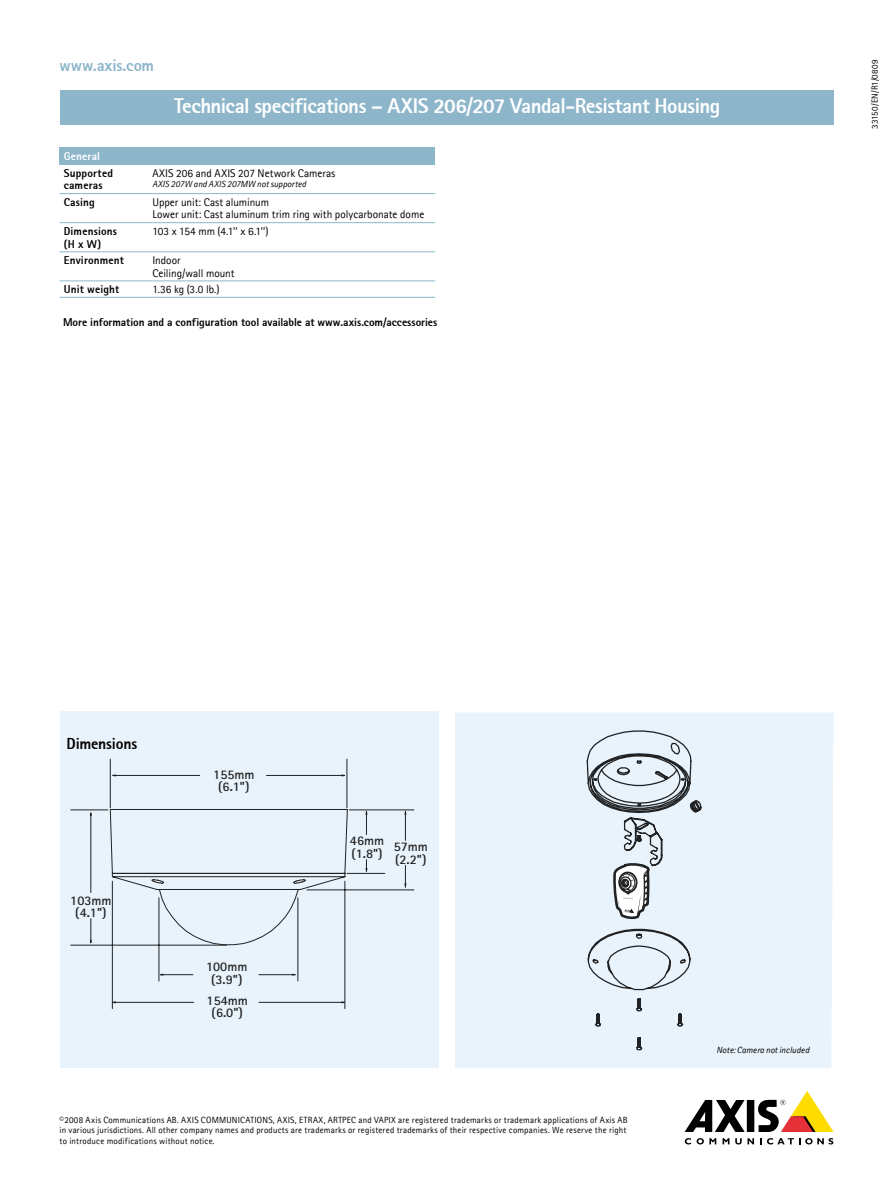
<style>
.page{position:relative;width:893px;height:1191px;background:#fff}
.page>*{position:absolute;margin:0;border:0;box-sizing:border-box;transform-origin:0 0}
.t1{font:800 21px "Agfa Rotis Sans Serif";letter-spacing:-.025em;color:#fff}
.t2{font:800 16.5px "Agfa Rotis Sans Serif";letter-spacing:-.005em;color:#8db6cb}
.t3{font:800 15.75px "Agfa Rotis Sans Serif";letter-spacing:-.015em;color:#000}
.t4{font:700 13.2px/12.3px "Agfa Rotis Sans Serif";color:#212223;text-align:center}
.t5{font:11.25px/12.8px "Agfa Rotis Sans Serif";letter-spacing:-.005em;color:#000}
.t6{font:800 11.25px/12.8px "Agfa Rotis Sans Serif";letter-spacing:.005em;color:#000}
.t7{font:800 11.25px "Agfa Rotis Sans Serif";letter-spacing:.015em;color:#fff}
.t8{font:9px/10.8px "Agfa Rotis Sans Serif";letter-spacing:.02em;color:#000}
.t9{font:italic 9px "Agfa Rotis Sans Serif";letter-spacing:.005em;color:#000}
</style>
<div class="page">
<div style="left:747px;top:1100px;width:7px;height:32px;background:#000"></div>
<svg style="left:685px;top:1100px;width:60px;height:32px"></svg>
<svg style="left:758px;top:1091px;width:75px;height:41px"></svg>
<svg style="left:685px;top:1138px;width:6px;height:6px"></svg>
<svg style="left:697px;top:1138px;width:19px;height:6px"></svg>
<svg style="left:723px;top:1138px;width:6px;height:6px"></svg>
<svg style="left:735px;top:1138px;width:19px;height:6px"></svg>
<svg style="left:760px;top:1138px;width:73px;height:6px"></svg>
<div style="left:60px;top:91px;width:773px;height:34px;background:#8db6cb"></div>
<div style="left:455px;top:712px;width:378px;height:356px;background:#e8f3fb"></div>
<svg style="left:587px;top:730px;width:115px;height:320px;background:#d2dce3"></svg>
<div style="left:60px;top:711px;width:378px;height:357px;background:#e8f3fb"></div>
<svg style="left:109px;top:808px;width:239px;height:137px"></svg>
<hr style="left:110px;top:759px;width:1px;height:49px;background:#212223">
<hr style="left:347px;top:759px;width:1px;height:49px;background:#212223">
<hr style="left:349px;top:809px;width:65px;height:1px;background:#212223">
<hr style="left:307px;top:889px;width:107px;height:1px;background:#212223">
<hr style="left:347px;top:873px;width:38px;height:1px;background:#212223">
<hr style="left:298px;top:897px;width:1px;height:84px;background:#212223">
<hr style="left:159px;top:897px;width:1px;height:84px;background:#212223">
<hr style="left:71px;top:945px;width:156px;height:1px;background:#212223">
<hr style="left:71px;top:809px;width:37px;height:1px;background:#212223">
<hr style="left:345px;top:881px;width:1px;height:127px;background:#212223">
<hr style="left:112px;top:881px;width:1px;height:127px;background:#212223">
<svg style="left:365px;top:809px;width:2px;height:25px"></svg>
<svg style="left:365px;top:859px;width:2px;height:15px"></svg>
<hr style="left:115px;top:775px;width:85px;height:1px;background:#212223">
<hr style="left:266px;top:775px;width:76px;height:1px;background:#212223">
<hr style="left:91px;top:815px;width:1px;height:78px;background:#212223">
<svg style="left:90px;top:918px;width:2px;height:28px"></svg>
<svg style="left:404px;top:809px;width:2px;height:31px"></svg>
<svg style="left:404px;top:865px;width:2px;height:23px"></svg>
<hr style="left:259px;top:974px;width:34px;height:1px;background:#212223">
<hr style="left:115px;top:1002px;width:79px;height:1px;background:#212223">
<hr style="left:259px;top:1002px;width:83px;height:1px;background:#212223">
<hr style="left:163px;top:974px;width:30px;height:1px;background:#212223">
<div style="left:60px;top:147px;width:375px;height:17px;background:#8db6cb"></div>
<svg style="left:60px;top:194px;width:375px;height:103px"></svg>
<hr style="left:60px;top:164px;width:92px;height:1px;background:#8db6cb">
<hr style="left:152px;top:164px;width:283px;height:1px;background:#8db6cb">
<hr style="left:60px;top:193px;width:92px;height:1px;background:#8db6cb">
<hr style="left:152px;top:193px;width:283px;height:1px;background:#8db6cb">
<hr style="left:60px;top:222px;width:92px;height:1px;background:#8db6cb">
<hr style="left:152px;top:222px;width:283px;height:1px;background:#8db6cb">
<hr style="left:60px;top:251px;width:92px;height:1px;background:#8db6cb">
<hr style="left:152px;top:251px;width:283px;height:1px;background:#8db6cb">
<hr style="left:60px;top:281px;width:92px;height:1px;background:#8db6cb">
<hr style="left:152px;top:281px;width:283px;height:1px;background:#8db6cb">
<hr style="left:60px;top:297px;width:92px;height:1px;background:#8db6cb">
<hr style="left:152px;top:297px;width:283px;height:1px;background:#8db6cb">
<h2 class="t2" style="left:60px;top:55px;width:96px">www.axis.com</h2>
<h1 class="t1" style="left:174px;top:93px;width:548px">Technical specifications – AXIS 206/207 Vandal-Resistant Housing</h1>
<p class="t7" style="left:64px;top:149px;width:38px">General</p>
<p class="t6" style="left:64px;top:166px;width:51px">Supported cameras</p>
<p class="t5" style="left:152px;top:166px;width:184px">AXIS 206 and AXIS 207 Network Cameras</p>
<p class="t9" style="left:152px;top:179px;width:155px">AXIS 207W and AXIS 207MW not supported</p>
<p class="t6" style="left:64px;top:195px;width:33px">Casing</p>
<p class="t5" style="left:152px;top:195px;width:273px">Upper unit: Cast aluminum<br>Lower unit: Cast aluminum trim ring with polycarbonate dome</p>
<p class="t6" style="left:64px;top:224px;width:55px">Dimensions (H x W)</p>
<p class="t5" style="left:152px;top:224px;width:118px">103 x 154 mm (4.1’’ x 6.1’’)</p>
<p class="t6" style="left:64px;top:254px;width:62px">Environment</p>
<p class="t5" style="left:152px;top:253px;width:84px">Indoor<br>Ceiling/wall mount</p>
<p class="t6" style="left:64px;top:283px;width:57px">Unit weight</p>
<p class="t5" style="left:152px;top:282px;width:69px">1.36 kg (3.0 lb.)</p>
<p class="t6" style="left:63px;top:316px;width:376px">More information and a configuration tool available at www.axis.com/accessories</p>
<p class="t8" style="left:869px;top:129px;width:71px;rotate:-90deg">33150/EN/R1/0809</p>
<h3 class="t3" style="left:67px;top:733px;width:72px">Dimensions</h3>
<h3 class="t4" style="left:70px;top:893px;width:43px">103mm (4.1”)</h3>
<h3 class="t4" style="left:213px;top:768px;width:43px">155mm (6.1”)</h3>
<h3 class="t4" style="left:206px;top:960px;width:43px">100mm (3.9”)</h3>
<h3 class="t4" style="left:207px;top:994px;width:43px">154mm (6.0”)</h3>
<h3 class="t4" style="left:350px;top:834px;width:36px;text-align:left">46mm (1.8”)</h3>
<h3 class="t4" style="left:394px;top:840px;width:36px;text-align:left">57mm (2.2”)</h3>
<p class="t8" style="left:60px;top:1114px;width:570px">©2008 Axis Communications AB. AXIS COMMUNICATIONS, AXIS, ETRAX, ARTPEC and VAPIX are registered trademarks or trademark applications of Axis AB in various jurisdictions. All other company names and products are trademarks or registered trademarks of their respective companies. We reserve the right to introduce modifications without notice.</p>
<p class="t9" style="left:716px;top:1044px;width:94px">Note: Camera not included</p>
</div>
